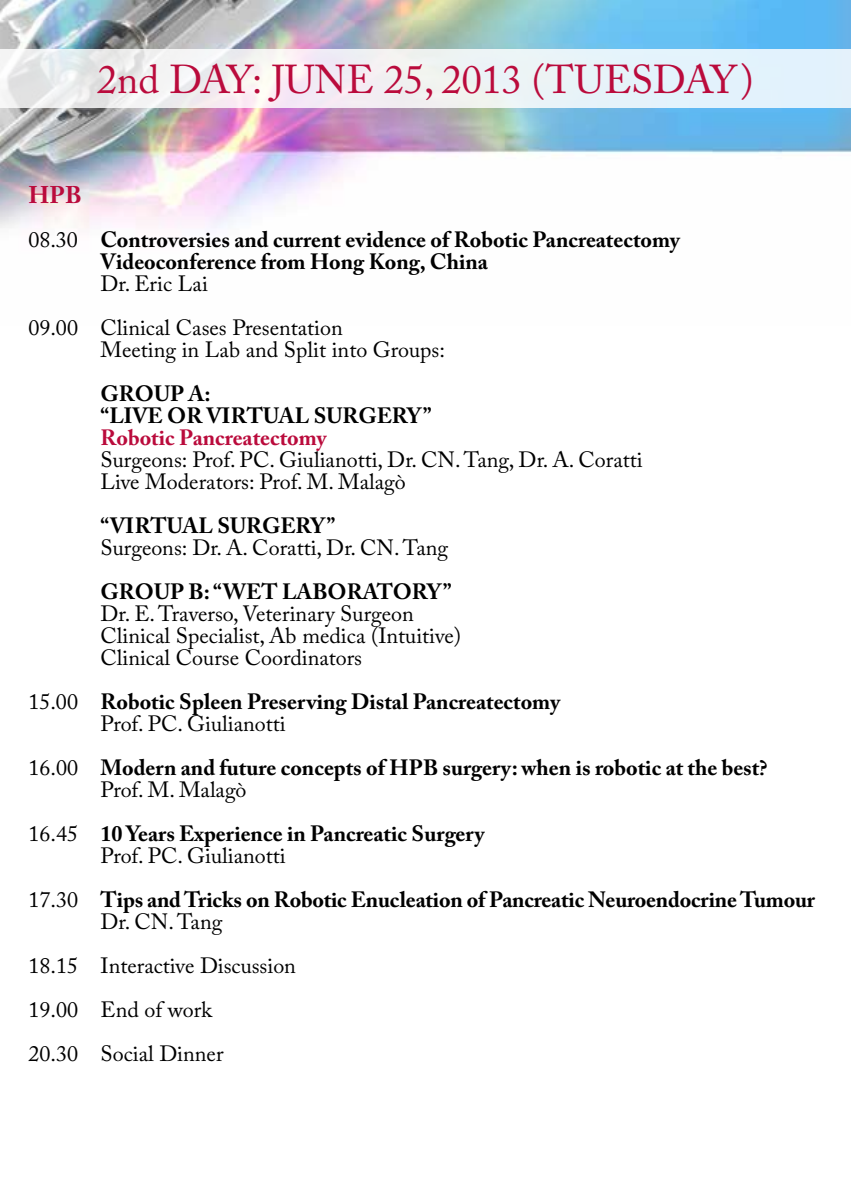
<style>
.page{position:relative;width:851px;height:1191px;background:#fff}
.page>*{position:absolute;margin:0;border:0;box-sizing:border-box;transform-origin:0 0}
.t1{font:40px "Adobe Caslon Pro";color:#ba0b3c}
.t2{font:700 24px "Adobe Caslon Pro";color:#ba0b3c}
.t3{font:700 22px/22px "Adobe Caslon Pro";color:#000}
.t4{font:22px/44px "Adobe Caslon Pro";color:#000}
.t5{font:700 22px "Adobe Caslon Pro";color:#ba0b3c}
.s1{font-weight:400}
</style>
<div class="page">
<img style="left:0;top:0;width:850px;height:228px">
<svg style="left:0;top:49px;width:850px;height:59px;fill:#ebf2f6"></svg>
<h1 class="t1" style="left:97px;top:56px;width:658px">2nd DAY: JUNE 25, 2013 (TUESDAY)</h1>
<p class="t2" style="left:28px;top:180px;width:55px">HP B</p>
<p class="t3" style="left:100px;top:228px;width:581px;text-indent:-72px"><span class="s1">08.30</span> Controversies and current evidence of Robotic Pancreatectomy<br>Videoconference from Hong Kong, China</p>
<p class="t4" style="left:28px;top:261px;width:316px;text-indent:72px">Dr. Eric Lai<br>09.00 Clinical Cases Presentation</p>
<p class="t4" style="left:100px;top:327px;width:346px">Meeting in Lab and Split into Groups:</p>
<p class="t3" style="left:100px;top:382px;width:52px">GROUP</p>
<p class="t3" style="left:100px;top:382px;width:332px;text-indent:88px">A:<br>“LIVE OR VIRTUAL SURGERY”</p>
<p class="t5" style="left:100px;top:424px;width:228px">Robotic Pancreatectomy</p>
<p class="t4" style="left:100px;top:448px;width:544px;line-height:22px">Surgeons: Prof. PC. Giulianotti, Dr. CN. Tang, Dr. A. Coratti<br>Live Moderators: Prof. M. Malagò</p>
<p class="t3" style="left:100px;top:514px;width:236px">“VIRTUAL SURGERY”</p>
<p class="t4" style="left:100px;top:525px;width:349px">Surgeons: Dr. A. Coratti, Dr. CN. Tang</p>
<p class="t3" style="left:100px;top:580px;width:52px">GROUP</p>
<p class="t3" style="left:189px;top:580px;width:264px">B: “WET LABORATO RY”</p>
<p class="t4" style="left:100px;top:602px;width:362px;line-height:22px">Dr. E. Traverso, Veterinary Surgeon<br>Clinical Specialist, Ab medica (Intuitive)<br>Clinical Course Coordinators</p>
<p class="t3" style="left:100px;top:690px;width:461px;text-indent:-72px"><span class="s1">15.00</span> Robotic Spleen Preserving Distal Pancreatectomy<br><span class="s1">Prof. PC. Giulianotti</span></p>
<p class="t3" style="left:100px;top:756px;width:668px;text-indent:-72px"><span class="s1">16.00</span> Modern and future concepts of HP B surgery: when is robotic at the best?<br><span class="s1">Prof. M. Malagò</span></p>
<p class="t3" style="left:100px;top:822px;width:385px;text-indent:-72px"><span class="s1">16.45</span> 10 Years Experience in Pancreatic Surgery<br><span class="s1">Prof. PC. Giulianotti</span></p>
<p class="t3" style="left:100px;top:888px;width:716px;text-indent:-72px"><span class="s1">17.30</span> Tips and Tricks on Robotic Enucleation of Pancreatic Neuroendocrine Tumour<br><span class="s1">Dr. CN. Tang</span></p>
<p class="t4" style="left:28px;top:943px;width:269px">18.15 Interactive Discussion<br>19.00 End of work<br>20.30 Social Dinner</p>
</div>
